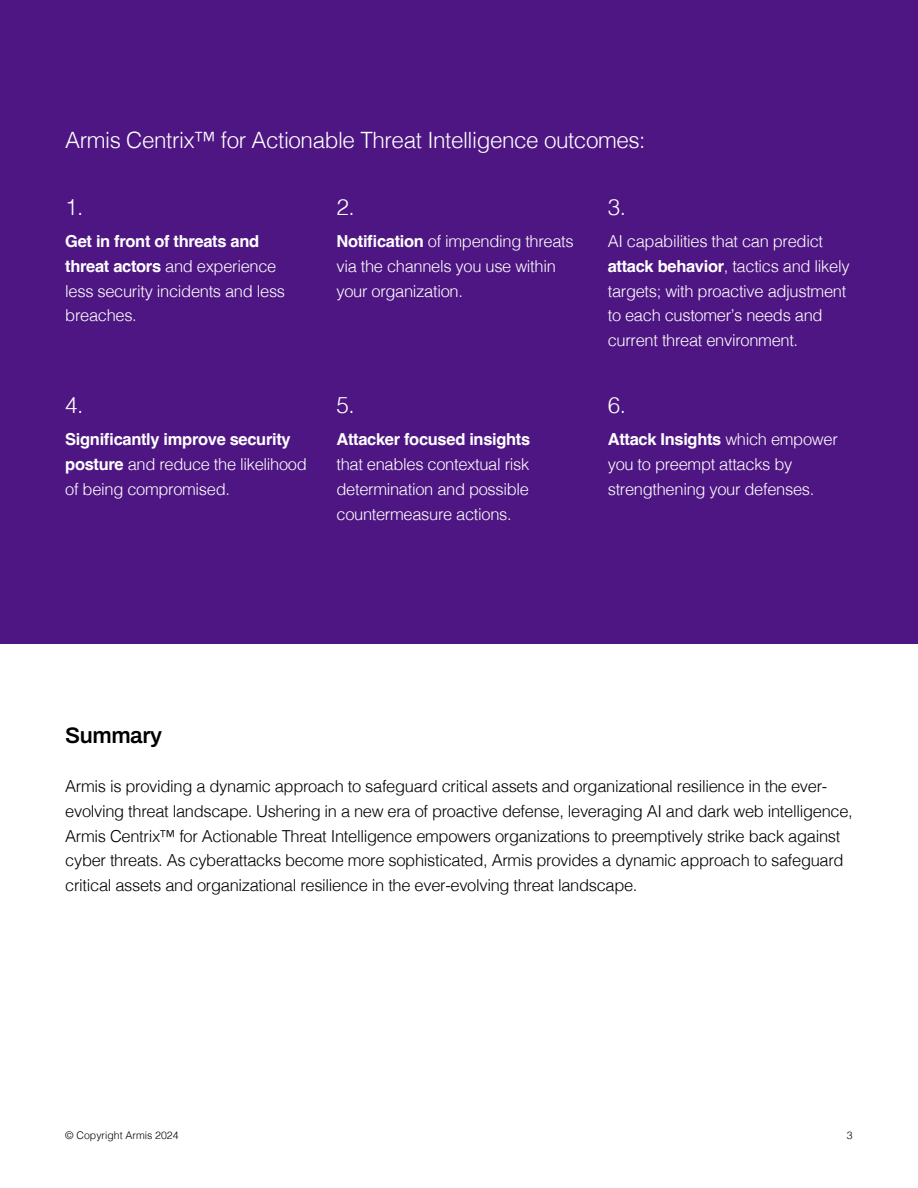
<style>
.page{position:relative;width:918px;height:1188px;background:#fff}
.page>*{position:absolute;margin:0;border:0;box-sizing:border-box;transform-origin:0 0}
.t1{font:300 22.5px "Helvetica";letter-spacing:-.02em;color:#fff}
.t2{font:600 22.5px "Archivo";letter-spacing:-.02em;color:#000}
.t3{font:300 16.5px/24.8px "Helvetica";letter-spacing:-.02em;color:#fff}
.t4{font:300 16.5px/24.8px "Helvetica";letter-spacing:-.02em;color:#000}
.t5{font:700 16.5px "Helvetica";letter-spacing:-.02em;color:#fff}
.t6{font:300 10.5px "Helvetica";color:#000}
.s1{font-weight:700}
</style>
<div class="page">
<div style="left:0;top:0;width:918px;height:643px;background:#4e1682"></div>
<h1 class="t1" style="left:65px;top:131px;width:582px">Armis Centrix™ for Actionable Threat Intelligence outcomes:</h1>
<h1 class="t1" style="left:65px;top:198px;width:20px">1.</h1>
<p class="t3" style="left:65px;top:230px;width:221px"><span class="s1">Get in front of threats and threat actors</span> and experience less security incidents and less breaches.</p>
<h1 class="t1" style="left:65px;top:397px;width:20px">4.</h1>
<p class="t3" style="left:65px;top:429px;width:243px"><span class="s1">Significantly improve security posture</span> and reduce the likelihood of being compromised.</p>
<h1 class="t1" style="left:337px;top:198px;width:20px">2.</h1>
<p class="t3" style="left:337px;top:230px;width:239px"><span class="s1">Notification</span> of impending threats via the channels you use within your organization.</p>
<h1 class="t1" style="left:337px;top:397px;width:20px">5.</h1>
<p class="t5" style="left:337px;top:430px;width:195px">Attacker focused insights</p>
<p class="t3" style="left:337px;top:454px;width:194px;text-align:justify">that enables contextual risk determination and possible countermeasure actions.</p>
<h1 class="t1" style="left:608px;top:198px;width:20px">3.</h1>
<p class="t3" style="left:608px;top:230px;width:243px">AI capabilities that can predict <span class="s1">attack behavior</span>, tactics and likely targets; with proactive adjustment to each customer’s needs and current threat environment.</p>
<h1 class="t1" style="left:608px;top:397px;width:20px">6.</h1>
<p class="t3" style="left:608px;top:429px;width:232px"><span class="s1">Attack Insights</span> which empower you to preempt attacks by strengthening your defenses.</p>
<h1 class="t2" style="left:65px;top:726px;width:98px">Summary</h1>
<p class="t4" style="left:65px;top:775px;width:789px">Armis is providing a dynamic approach to safeguard critical assets and organizational resilience in the ever&shy;evolving threat landscape. Ushering in a new era of proactive defense, leveraging AI and dark web intelligence, Armis Centrix™ for Actionable Threat Intelligence empowers organizations to preemptively strike back against cyber threats. As cyberattacks become more sophisticated, Armis provides a dynamic approach to safeguard critical assets and organizational resilience in the ever-evolving threat landscape.</p>
<p class="t6" style="left:65px;top:1131px;width:115px">© Copyright Armis 2024</p>
<p class="t6" style="left:847px;top:1131px;width:7px">3</p>
</div>
